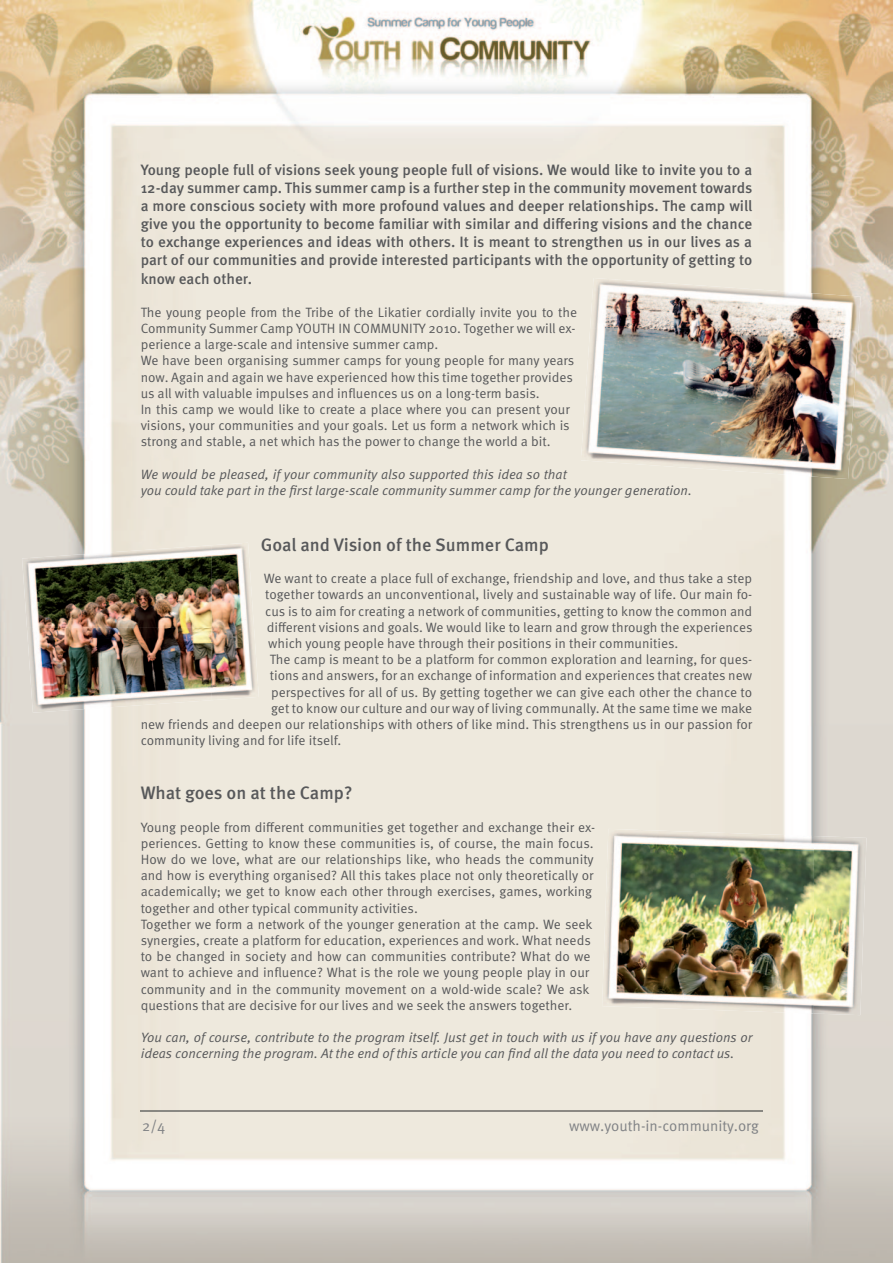
<style>
.page{position:relative;width:893px;height:1263px;background:#fff}
.page>*{position:absolute;margin:0;border:0;box-sizing:border-box;transform-origin:0 0}
.t1{font:500 18px "Meta Pro";color:#57585a}
.t2{font:500 15px/18px "Meta Pro";color:#57585a;text-align:justify}
.t3{font:15px "Meta Pro";color:#808285}
.t4{font:13.5px/16.2px "Meta Pro";color:#57585a}
.t5{font:italic 13.5px/16.2px "Meta Pro";color:#57585a}
</style>
<div class="page">
<img style="left:0;top:0;width:893px;height:1263px">
<img style="left:141px;top:1111px;width:622px;height:1px">
<img style="left:581px;top:328px;width:140px;height:142px">
<img style="left:721px;top:329px;width:138px;height:150px">
<img style="left:590px;top:278px;width:271px;height:51px">
<img style="left:602px;top:922px;width:211px;height:91px">
<img style="left:813px;top:836px;width:53px;height:179px">
<img style="left:605px;top:829px;width:209px;height:93px">
<img style="left:27px;top:628px;width:185px;height:85px">
<img style="left:211px;top:543px;width:48px;height:157px">
<img style="left:22px;top:545px;width:190px;height:83px">
<p class="t2" style="left:141px;top:161px;width:613px">Young people full of visions seek young people full of visions. We would like to invite you to a 12-day summer camp. This summer camp is a further step in the community movement towards a more conscious society with more profound values and deeper relationships. The camp will give you the opportunity to become familiar with similar and differing visions and the chance to exchange experiences and ideas with others. It is meant to strengthen us in our lives as a part of our communities and provide interested participants with the opportunity of getting to</p>
<p class="t2" style="left:141px;top:271px;width:113px">know each other.</p>
<p class="t4" style="left:141px;top:304px;width:438px">The young people from the Tribe of the Likatier cordially invite you to the Community Summer Camp YOUTH IN COMMUNITY 2010. Together we will ex&shy;perience a large-scale and intensive summer camp.<br>We have been organising summer camps for young people for many years now. Again and again we have experienced how this time together provides us all with valuable impulses and influences us on a long-term basis.<br>In this camp we would like to create a place where you can present your visions, your communities and your goals. Let us form a network which is strong and stable, a net which has the power to change the world a bit.</p>
<p class="t5" style="left:141px;top:466px;width:553px">We would be pleased, if your community also supported this idea so that<br>you could take part in the first large-scale community summer camp for the younger generation.</p>
<h1 class="t1" style="left:261px;top:533px;width:290px">Goal and Vision of the Summer Camp</h1>
<p class="t4" style="left:264px;top:571px;width:490px">We want to create a place full of exchange, friendship and love, and thus take a step</p>
<p class="t4" style="left:265px;top:587px;width:489px">together towards an unconventional, lively and sustainable way of life. Our main fo-</p>
<p class="t4" style="left:265px;top:603px;width:489px">cus is to aim for creating a network of communities, getting to know the common and</p>
<p class="t4" style="left:267px;top:619px;width:487px">different visions and goals. We would like to learn and grow through the experiences</p>
<p class="t4" style="left:268px;top:636px;width:412px">which young people have through their positions in their communities.</p>
<p class="t4" style="left:270px;top:652px;width:484px">The camp is meant to be a platform for common exploration and learning, for ques-</p>
<p class="t4" style="left:270px;top:668px;width:484px">tions and answers, for an exchange of information and experiences that creates new</p>
<p class="t4" style="left:271px;top:684px;width:483px">perspectives for all of us. By getting together we can give each other the chance to</p>
<p class="t4" style="left:271px;top:700px;width:483px">get to know our culture and our way of living communally. At the same time we make</p>
<p class="t4" style="left:141px;top:717px;width:613px">new friends and deepen our relationships with others of like mind. This strengthens us in our passion for</p>
<p class="t4" style="left:141px;top:733px;width:202px">community living and for life itself.</p>
<h1 class="t1" style="left:141px;top:781px;width:213px">What goes on at the Camp?</h1>
<p class="t4" style="left:141px;top:819px;width:456px">Young people from different communities get together and exchange their ex&shy;periences. Getting to know these communities is, of course, the main focus.<br>How do we love, what are our relationships like, who heads the community and how is everything organised? All this takes place not only theoretically or academically; we get to know each other through exercises, games, working together and other typical community activities.<br>Together we form a network of the younger generation at the camp. We seek synergies, create a platform for education, experiences and work. What needs to be changed in society and how can communities contribute? What do we want to achieve and influence? What is the role we young people play in our community and in the community movement on a wold-wide scale? We ask questions that are decisive for our lives and we seek the answers together.</p>
<p class="t5" style="left:141px;top:1030px;width:613px">You can, of course, contribute to the program itself. Just get in touch with us if you have any questions or ideas concerning the program. At the end of this article you can find all the data you need to contact us.</p>
<p class="t3" style="left:142px;top:1116px;width:25px">2/4</p>
<p class="t3" style="left:569px;top:1116px;width:191px">www.youth-in-community.org</p>
</div>
